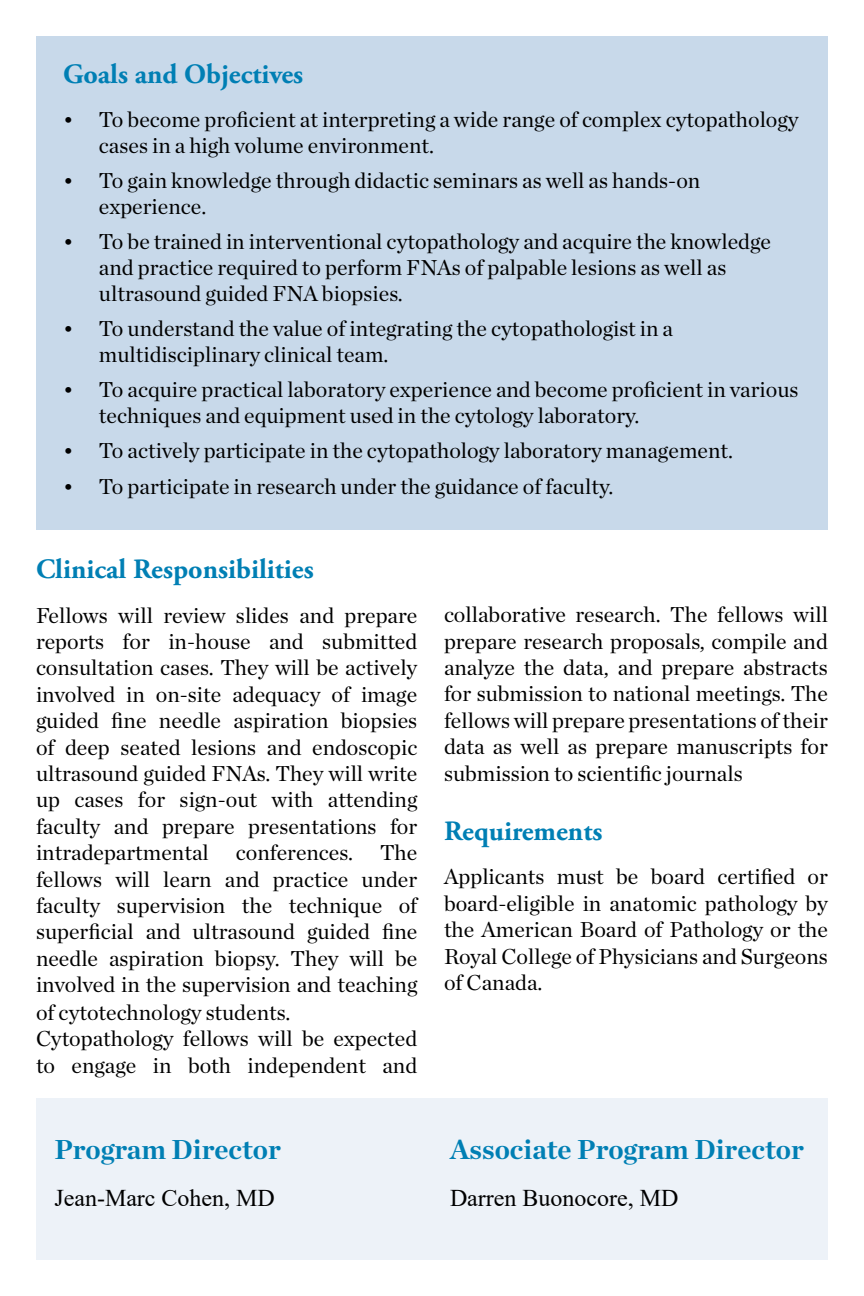
<style>
.page{position:relative;width:864px;height:1296px;background:#fff}
.page>*{position:absolute;margin:0;border:0;box-sizing:border-box;transform-origin:0 0}
.t1{font:700 28px "Adobe Garamond Pro";color:#007fb4}
.t2{font:700 28px "Chronicle Deck";color:#007fb4}
.t3{font:24px "Times New Roman";color:#000}
.t4{font:22px/26.4px "Chronicle Deck";color:#000}
</style>
<div class="page">
<div style="left:36px;top:1098px;width:792px;height:162px;background:#edf2f8"></div>
<div style="left:36px;top:36px;width:792px;height:494px;background:#c8d9ea"></div>
<p class="t1" style="left:63px;top:58px;width:242px">Goals and Objectives</p>
<p class="t4" style="left:99px;top:105px;width:701px;text-indent:-36px">• To become proficient at interpreting a wide range of complex cytopathology cases in a high volume environment.</p>
<p class="t4" style="left:99px;top:166px;width:603px;text-indent:-36px">• To gain knowledge through didactic seminars as well as hands-on experience.</p>
<p class="t4" style="left:99px;top:227px;width:674px;text-indent:-36px">• To be trained in interventional cytopathology and acquire the knowledge and practice required to perform FNAs of palpable lesions as well as ultrasound guided FNA biopsies.</p>
<p class="t4" style="left:99px;top:314px;width:576px;text-indent:-36px">• To understand the value of integrating the cytopathologist in a multidisciplinary clinical team.</p>
<p class="t4" style="left:99px;top:375px;width:701px;text-indent:-36px">• To acquire practical laboratory experience and become proficient in various techniques and equipment used in the cytology laboratory.</p>
<p class="t4" style="left:63px;top:436px;width:672px">• To actively participate in the cytopathology laboratory management.</p>
<p class="t4" style="left:63px;top:472px;width:552px">• To participate in research under the guidance of faculty.</p>
<p class="t1" style="left:36px;top:553px;width:279px">Clinical Responsibilities</p>
<p class="t4" style="left:36px;top:600px;width:383px">Fellows will review slides and prepare reports for in-house and submitted consultation cases. They will be actively involved in on-site adequacy of image guided fine needle aspiration biopsies of deep seated lesions and endoscopic ultrasound guided FNAs. They will write up cases for sign-out with attending faculty and prepare presentations for intradepartmental conferences. The fellows will learn and practice under faculty supervision the technique of superficial and ultrasound guided fine needle aspiration biopsy. They will be involved in the supervision and teaching of cytotechnology students.<br>Cytopathology fellows will be expected to engage in both independent and</p>
<p class="t4" style="left:444px;top:600px;width:386px;text-align:justify">collaborative research. The fellows will prepare research proposals, compile and analyze the data, and prepare abstracts for submission to national meetings. The fellows will prepare presentations of their data as well as prepare manuscripts for submission to scientific journals</p>
<p class="t1" style="left:444px;top:815px;width:160px">Requirements</p>
<p class="t4" style="left:444px;top:862px;width:386px;text-align:justify">Applicants must be board certified or board-eligible in anatomic pathology by the American Board of Pathology or the Royal College of Physicians and Surgeons of Canada.</p>
<p class="t2" style="left:54px;top:1127px;width:228px">Program Director</p>
<p class="t3" style="left:54px;top:1181px;width:222px">Jean-Marc Cohen, MD</p>
<p class="t2" style="left:450px;top:1127px;width:355px">Associate Program Director</p>
<p class="t3" style="left:450px;top:1181px;width:230px">Darren Buonocore, MD</p>
</div>
